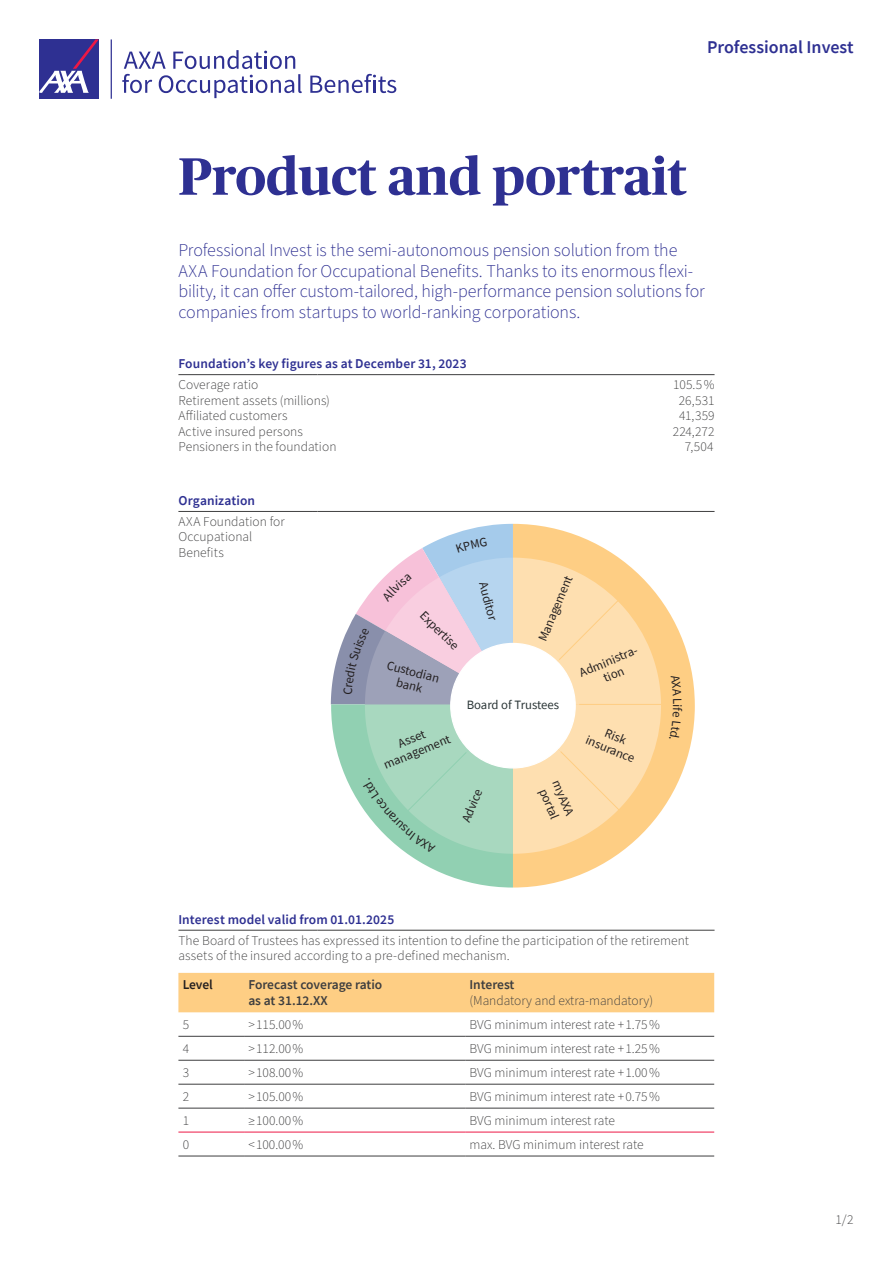
<style>
.page{position:relative;width:893px;height:1263px;background:#fff}
.page>*{position:absolute;margin:0;border:0;box-sizing:border-box;transform-origin:0 0}
._02-AXA-headline{font:700 52.5px "Publico Headline";color:#2e3092}
.Lead{font:300 18px/20.7px "Source Sans Pro";letter-spacing:-.01em;color:#2e3092}
._01-AXA-rubriktitel{font:600 18px "Source Sans Pro";color:#2e3092}
.Tab_Copy{font:300 13.5px/15.6px "Source Sans Pro";letter-spacing:.005em;color:#3e3e3f}
.Tabelle_Lauftext{font:300 13.5px "Source Sans Pro";color:#3e3e3f}
.Tab_Copy-2{font:600 13.5px "Source Sans Pro";letter-spacing:.01em;color:#2e3092}
.Tabelle_Lauftext-2{font:600 13.5px "Source Sans Pro";letter-spacing:-.005em;color:#3e3e3f}
.Tabelle_Lauftext-3{font:600 13.5px "Source Sans Pro";letter-spacing:-.01em;color:#231f20}
.t1{font:12.75px/14.1px "Source Sans Pro";color:#231f20;text-align:center}
.t2{font:12.75px "Source Sans Pro";color:#2c3738}
</style>
<div class="page">
<div style="left:39px;top:39px;width:60px;height:60px;background:#2e3092"></div>
<svg style="left:39px;top:39px;width:60px;height:54px"></svg>
<svg style="left:111px;top:39px;width:1px;height:60px"></svg>
<svg style="left:310px;top:74px;width:86px;height:19px"></svg>
<svg style="left:122px;top:50px;width:180px;height:48px"></svg>
<hr style="left:178px;top:374px;width:135px;height:1px;background:#3e3e3f">
<hr style="left:317px;top:374px;width:397px;height:1px;background:#3e3e3f">
<hr style="left:178px;top:511px;width:135px;height:1px;background:#3e3e3f">
<hr style="left:317px;top:511px;width:397px;height:1px;background:#3e3e3f">
<hr style="left:178px;top:930px;width:135px;height:1px;background:#3e3e3f">
<hr style="left:317px;top:930px;width:397px;height:1px;background:#3e3e3f">
<svg style="left:661px;top:600px;width:34px;height:211px;fill:#fece84"></svg>
<hr style="left:579px;top:704px;width:83px;height:1px;background:#fece84">
<div style="left:178px;top:973px;width:536px;height:39px;background:#fece84"></div>
<hr style="left:178px;top:1132px;width:66px;height:1px;background:#ed1845">
<hr style="left:244px;top:1132px;width:221px;height:1px;background:#ed1845">
<hr style="left:465px;top:1132px;width:249px;height:1px;background:#ed1845">
<hr style="left:244px;top:1036px;width:221px;height:1px;background:#3e3e3f">
<hr style="left:178px;top:1036px;width:66px;height:1px;background:#3e3e3f">
<hr style="left:465px;top:1036px;width:249px;height:1px;background:#3e3e3f">
<hr style="left:244px;top:1060px;width:221px;height:1px;background:#3e3e3f">
<hr style="left:178px;top:1060px;width:66px;height:1px;background:#3e3e3f">
<hr style="left:465px;top:1060px;width:249px;height:1px;background:#3e3e3f">
<hr style="left:244px;top:1084px;width:221px;height:1px;background:#3e3e3f">
<hr style="left:178px;top:1084px;width:66px;height:1px;background:#3e3e3f">
<hr style="left:465px;top:1084px;width:249px;height:1px;background:#3e3e3f">
<hr style="left:244px;top:1108px;width:221px;height:1px;background:#3e3e3f">
<hr style="left:178px;top:1108px;width:66px;height:1px;background:#3e3e3f">
<hr style="left:465px;top:1108px;width:249px;height:1px;background:#3e3e3f">
<hr style="left:244px;top:1156px;width:221px;height:1px;background:#3e3e3f">
<hr style="left:178px;top:1156px;width:66px;height:1px;background:#3e3e3f">
<hr style="left:465px;top:1156px;width:249px;height:1px;background:#3e3e3f">
<svg style="left:669px;top:674px;width:13px;height:65px"></svg>
<svg style="left:331px;top:524px;width:330px;height:363px"></svg>
<p class="_01-AXA-rubriktitel" style="left:707px;top:35px;width:148px">Professional Invest</p>
<p class="_02-AXA-headline" style="left:178px;top:139px;width:510px">Product and portrait</p>
<p class="Lead" style="left:178px;top:240px;width:528px">Professional Invest is the semi-autonomous pension solution from the AXA Foundation for Occupational Benefits. Thanks to its enormous flexi&shy;bility, it can offer custom-tailored, high-performance pension solutions for companies from startups to world-ranking corporations.</p>
<p class="Tab_Copy-2" style="left:178px;top:355px;width:290px">Foundation’s key figures as at December 31, 2023</p>
<p class="Tab_Copy" style="left:178px;top:377px;width:82px">Coverage ratio</p>
<p class="Tab_Copy" style="left:673px;top:377px;width:43px">105.5 %</p>
<p class="Tab_Copy" style="left:178px;top:393px;width:153px">Retirement assets (millions)</p>
<p class="Tab_Copy" style="left:679px;top:393px;width:37px">26,531</p>
<p class="Tab_Copy" style="left:178px;top:408px;width:111px">Affiliated customers</p>
<p class="Tab_Copy" style="left:679px;top:408px;width:37px">41,359</p>
<p class="Tab_Copy" style="left:178px;top:424px;width:126px">Active insured persons</p>
<p class="Tab_Copy" style="left:673px;top:424px;width:43px">224,272</p>
<p class="Tab_Copy" style="left:178px;top:439px;width:160px">Pensioners in the foundation</p>
<p class="Tab_Copy" style="left:685px;top:439px;width:30px">7,504</p>
<p class="Tab_Copy-2" style="left:178px;top:492px;width:78px">Organization</p>
<p class="Tab_Copy" style="left:178px;top:514px;width:108px">AXA Foundation for</p>
<p class="Tab_Copy" style="left:178px;top:529px;width:75px">Occupational</p>
<p class="Tab_Copy" style="left:178px;top:545px;width:47px">Benefits</p>
<p class="t1" style="left:427px;top:608px;width:50px;rotate:45deg">Expertise</p>
<p class="t1" style="left:389px;top:658px;width:55px;rotate:15deg">Custodian bank</p>
<p class="t1" style="left:376px;top:745px;width:73px;rotate:-22deg">Asset management</p>
<p class="t1" style="left:490px;top:580px;width:41px;rotate:75deg">Auditor</p>
<p class="t1" style="left:536px;top:638px;width:71px;rotate:-68deg">Management</p>
<p class="t1" style="left:577px;top:666px;width:66px;rotate:-22deg">Administra&shy;tion</p>
<p class="t2" style="left:467px;top:697px;width:94px">Board of Trustees</p>
<p class="t1" style="left:594px;top:720px;width:53px;rotate:22deg">Risk insurance</p>
<p class="t1" style="left:459px;top:819px;width:36px;rotate:-68deg">Advice</p>
<p class="t1" style="left:563px;top:778px;width:39px;line-height:15.3px;text-align:left;rotate:68deg">myAXA portal</p>
<p class="Tab_Copy-2" style="left:178px;top:910px;width:218px">Interest model valid from 01.01.2025</p>
<p class="Tab_Copy" style="left:178px;top:933px;width:512px">The Board of Trustees has expressed its intention to define the participation of the retirement assets of the insured according to a pre-defined mechanism.</p>
<p class="Tabelle_Lauftext-3" style="left:183px;top:976px;width:32px">Level</p>
<p class="Tabelle_Lauftext-2" style="left:248px;top:976px;width:135px">Forecast coverage ratio</p>
<p class="Tabelle_Lauftext-2" style="left:248px;top:991px;width:81px">as at 31.12.XX</p>
<p class="Tabelle_Lauftext-2" style="left:469px;top:976px;width:47px">Interest</p>
<p class="Tabelle_Lauftext" style="left:469px;top:991px;width:185px">(Mandatory and extra-mandatory)</p>
<p class="Tabelle_Lauftext" style="left:183px;top:1015px;width:8px">5</p>
<p class="Tabelle_Lauftext" style="left:248px;top:1015px;width:57px">&gt; 115.00 %</p>
<p class="Tabelle_Lauftext" style="left:469px;top:1015px;width:192px">BVG minimum interest rate + 1.75 %</p>
<p class="Tabelle_Lauftext" style="left:183px;top:1039px;width:8px">4</p>
<p class="Tabelle_Lauftext" style="left:248px;top:1039px;width:57px">&gt; 112.00 %</p>
<p class="Tabelle_Lauftext" style="left:469px;top:1039px;width:192px">BVG minimum interest rate + 1.25 %</p>
<p class="Tabelle_Lauftext" style="left:183px;top:1063px;width:8px">3</p>
<p class="Tabelle_Lauftext" style="left:248px;top:1063px;width:57px">&gt; 108.00 %</p>
<p class="Tabelle_Lauftext" style="left:469px;top:1063px;width:192px">BVG minimum interest rate + 1.00 %</p>
<p class="Tabelle_Lauftext" style="left:183px;top:1087px;width:8px">2</p>
<p class="Tabelle_Lauftext" style="left:248px;top:1087px;width:57px">&gt; 105.00 %</p>
<p class="Tabelle_Lauftext" style="left:469px;top:1087px;width:192px">BVG minimum interest rate + 0.75 %</p>
<p class="Tabelle_Lauftext" style="left:183px;top:1111px;width:8px">1</p>
<p class="Tabelle_Lauftext" style="left:248px;top:1111px;width:57px">≥ 100.00 %</p>
<p class="Tabelle_Lauftext" style="left:469px;top:1111px;width:147px">BVG minimum interest rate</p>
<p class="Tabelle_Lauftext" style="left:183px;top:1135px;width:8px">0</p>
<p class="Tabelle_Lauftext" style="left:248px;top:1135px;width:57px">&lt; 100.00 %</p>
<p class="Tabelle_Lauftext" style="left:469px;top:1135px;width:176px">max. BVG minimum interest rate</p>
<p class="Tab_Copy" style="left:835px;top:1212px;width:20px">1/2</p>
</div>
